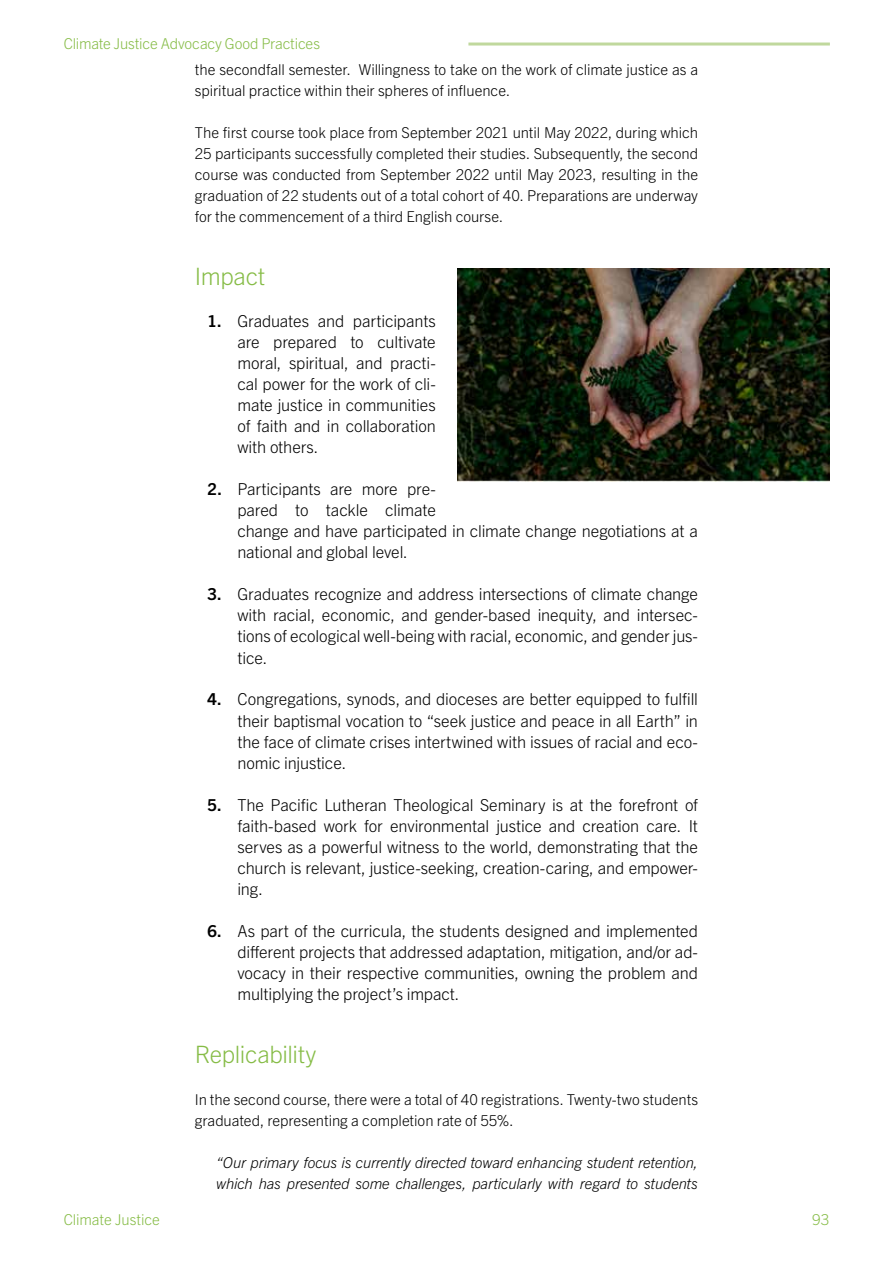
<style>
.page{position:relative;width:893px;height:1263px;background:#fff}
.page>*{position:absolute;margin:0;border:0;box-sizing:border-box;transform-origin:0 0}
.t1{font:300 24px "Trade Gothic Next LT Pro";letter-spacing:-.015em;color:#86bc46}
.t2{font:300 16.5px/21px "Trade Gothic Next LT Pro";letter-spacing:-.01em;color:#000;text-align:justify}
.t3{font:300 15px/21px "Trade Gothic Next LT Pro";letter-spacing:-.005em;color:#000}
.t4{font:italic 300 15px/21px "Trade Gothic Next LT Pro";letter-spacing:-.015em;color:#000}
.t5{font:300 15px "Trade Gothic Next LT Pro";letter-spacing:-.01em;color:#86bc46}
.s1{font-weight:700}
</style>
<div class="page">
<hr style="left:468px;top:43px;width:362px;height:3px;background:#c0d89d">
<img style="left:457px;top:268px;width:372px;height:214px">
<p class="t5" style="left:64px;top:33px;width:258px">Climate Justice Advocacy Good Practices</p>
<p class="t3" style="left:195px;top:58px;width:505px">the secondfall semester. Willingness to take on the work of climate justice as a spiritual practice within their spheres of influence.</p>
<p class="t3" style="left:195px;top:121px;width:505px;text-align:justify">The first course took place from September 2021 until May 2022, during which 25 participants successfully completed their studies. Subsequently, the second course was conducted from September 2022 until May 2023, resulting in the graduation of 22 students out of a total cohort of 40. Preparations are underway for the commencement of a third English course.</p>
<h1 class="t1" style="left:195px;top:260px;width:72px">Impact</h1>
<p class="t2" style="left:237px;top:310px;width:200px;text-indent:-30px"><span class="s1">1.</span> Graduates and participants are prepared to cultivate moral, spiritual, and practi&shy;cal power for the work of cli&shy;mate justice in communities of faith and in collaboration with others.</p>
<p class="t2" style="left:237px;top:478px;width:462px;text-align:left;text-indent:-30px"><span class="s1">2.</span> Participants are more pre-<br>pared to tackle climate<br>change and have participated in climate change negotiations at a national and global level.</p>
<p class="t2" style="left:237px;top:583px;width:462px;text-indent:-30px"><span class="s1">3.</span> Graduates recognize and address intersections of climate change with racial, economic, and gender-based inequity, and intersec&shy;tions of ecological well-being with racial, economic, and gender jus&shy;tice.</p>
<p class="t2" style="left:237px;top:688px;width:462px;text-indent:-30px"><span class="s1">4.</span> Congregations, synods, and dioceses are better equipped to fulfill their baptismal vocation to “seek justice and peace in all Earth” in the face of climate crises intertwined with issues of racial and eco&shy;nomic injustice.</p>
<p class="t2" style="left:237px;top:793px;width:462px;text-indent:-30px"><span class="s1">5.</span> The Pacific Lutheran Theological Seminary is at the forefront of faith-based work for environmental justice and creation care. It serves as a powerful witness to the world, demonstrating that the church is relevant, justice-seeking, creation-caring, and empower&shy;ing.</p>
<p class="t2" style="left:237px;top:919px;width:462px;text-indent:-30px"><span class="s1">6.</span> As part of the curricula, the students designed and implemented different projects that addressed adaptation, mitigation, and/or ad&shy;vocacy in their respective communities, owning the problem and multiplying the project’s impact.</p>
<h1 class="t1" style="left:195px;top:1037px;width:123px">Replicability</h1>
<p class="t3" style="left:195px;top:1087px;width:505px">In the second course, there were a total of 40 registrations. Twenty-two students graduated, representing a completion rate of 55%.</p>
<p class="t4" style="left:216px;top:1150px;width:483px">“Our primary focus is currently directed toward enhancing student retention, which has presented some challenges, particularly with regard to students</p>
<p class="t5" style="left:64px;top:1209px;width:98px">Climate Justice</p>
<p class="t5" style="left:812px;top:1209px;width:19px">93</p>
</div>
